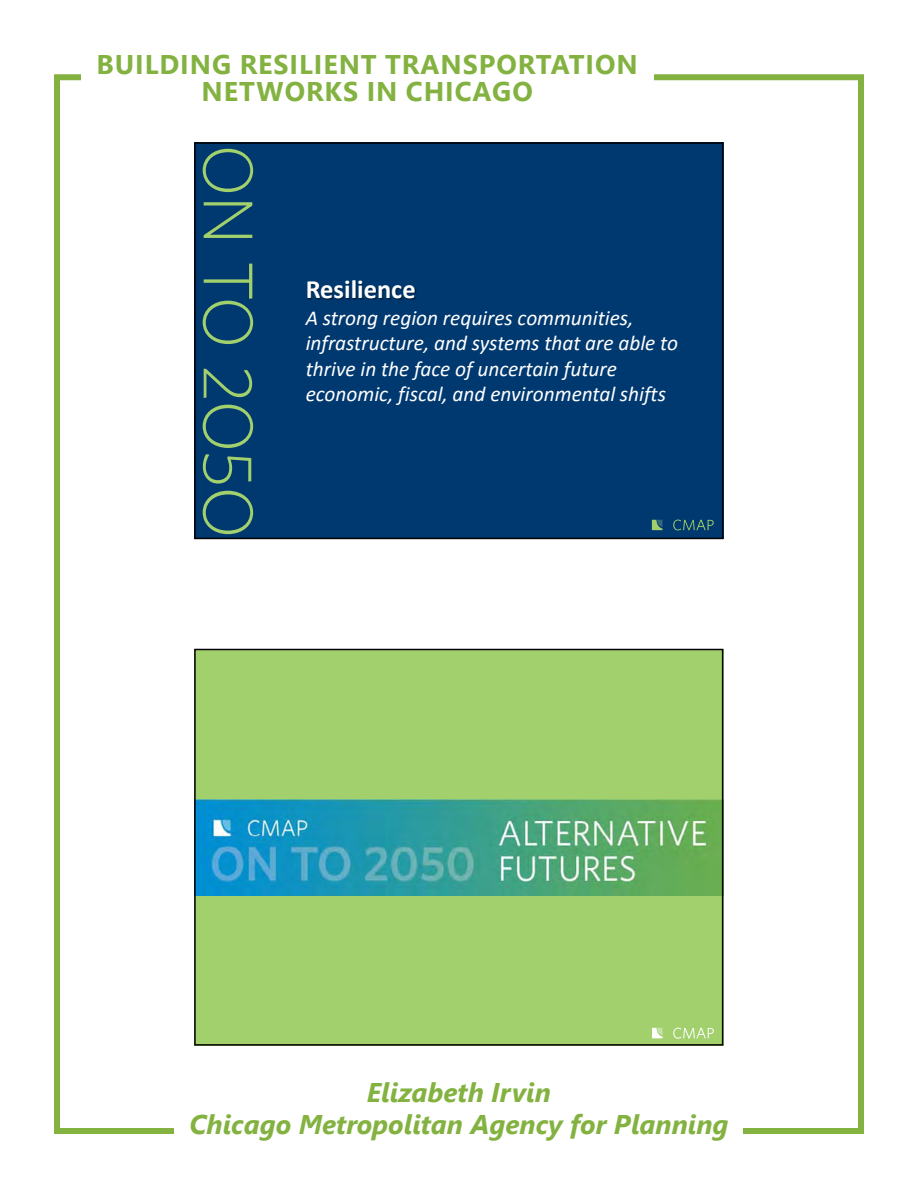
<style>
.page{position:relative;width:918px;height:1188px;background:#fff}
.page>*{position:absolute;margin:0;border:0;box-sizing:border-box;transform-origin:0 0}
.t1{font:italic 700 27px/32.4px "Segoe UI";color:#83b241;text-align:center}
.t2{font:700 27px/27px "Segoe UI";letter-spacing:.035em;color:#83b241;text-align:center}
.t3{font:700 26.4px "Calibri";color:#fff}
.t4{font:italic 21.3px/25.5px "Calibri";color:#fff}
</style>
<div class="page">
<div style="left:194px;top:142px;width:529px;height:397px;background:#003970"></div>
<svg style="left:203px;top:149px;width:50px;height:43px"></svg>
<svg style="left:204px;top:202px;width:48px;height:36px"></svg>
<svg style="left:203px;top:264px;width:50px;height:80px"></svg>
<svg style="left:204px;top:369px;width:48px;height:29px"></svg>
<svg style="left:203px;top:405px;width:50px;height:43px"></svg>
<svg style="left:203px;top:454px;width:48px;height:30px"></svg>
<svg style="left:203px;top:491px;width:50px;height:43px"></svg>
<svg style="left:673px;top:520px;width:41px;height:10px"></svg>
<svg style="left:652px;top:520px;width:10px;height:10px"></svg>
<img style="left:308px;top:280px;width:109px;height:20px">
<div style="left:194px;top:142px;width:529px;height:397px;border:2px solid #000"></div>
<div style="left:194px;top:649px;width:529px;height:397px;background:#a2d06d"></div>
<svg style="left:673px;top:1028px;width:41px;height:11px"></svg>
<svg style="left:652px;top:1028px;width:11px;height:10px"></svg>
<img style="left:197px;top:799px;width:523px;height:96px">
<div style="left:194px;top:649px;width:529px;height:397px;border:2px solid #000"></div>
<div style="left:54px;top:74px;width:810px;height:1060px;border:6px solid #83b241"></div>
<div style="left:81px;top:54px;width:572px;height:47px;background:#fff"></div>
<div style="left:175px;top:1082px;width:568px;height:52px;background:#fff"></div>
<p class="t2" style="left:97px;top:50px;width:543px">BUILDING RESILIENT TRANSPORTATION<br>NETWORKS IN CHICAGO</p>
<p class="t3" style="left:306px;top:270px;width:112px">Resilience</p>
<p class="t4" style="left:306px;top:304px;width:374px">A strong region requires communities, infrastructure, and systems that are able to thrive in the face of uncertain future economic, fiscal, and environmental shifts</p>
<p class="t1" style="left:189px;top:1074px;width:541px">Elizabeth Irvin<br>Chicago Metropolitan Agency for Planning</p>
</div>
